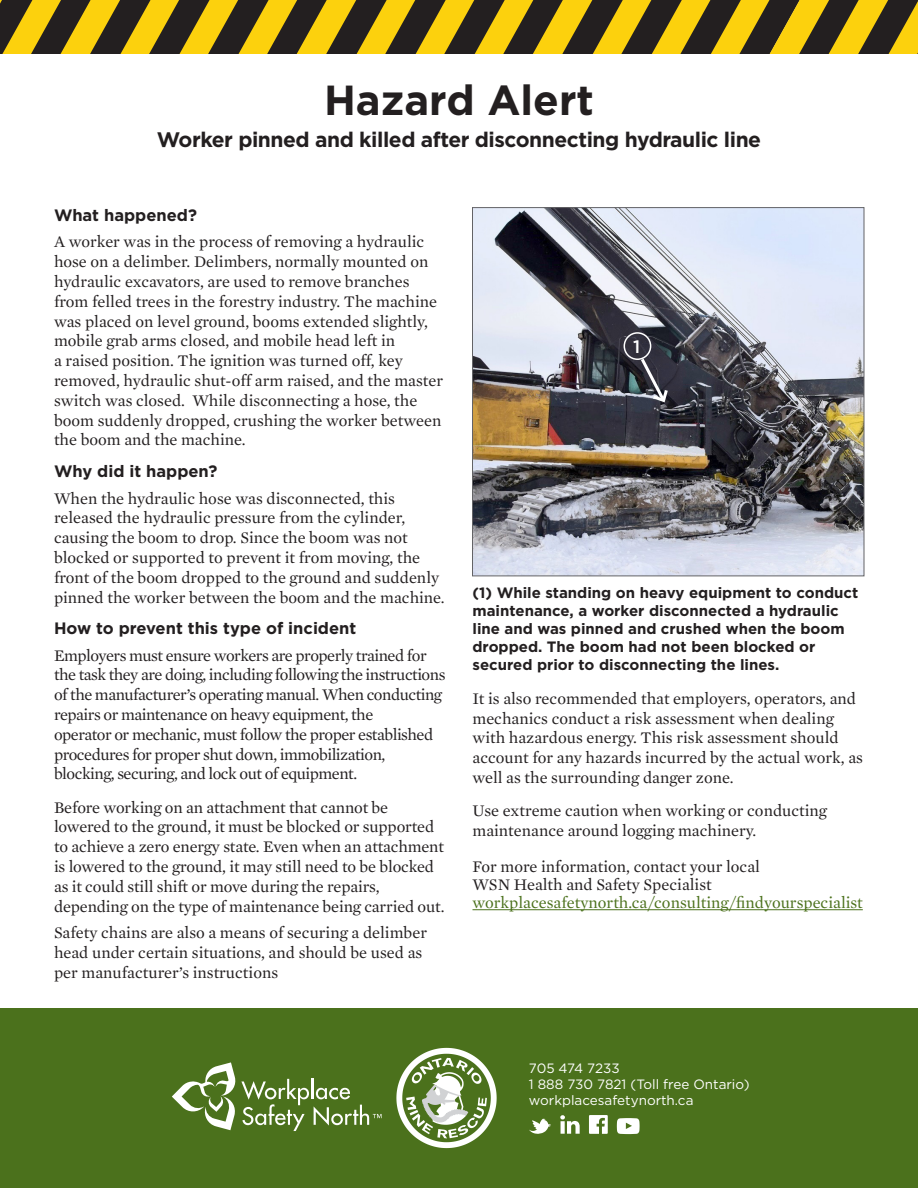
<style>
.page{position:relative;width:918px;height:1188px;background:#fff}
.page>*{position:absolute;margin:0;border:0;box-sizing:border-box;transform-origin:0 0}
.t1{font:700 42px "Gotham";color:#231f20}
.t2{font:700 21px "Gotham";letter-spacing:-.02em;color:#231f20}
.t3{font:500 18px "Gotham";color:#fff}
.t4{font:16.5px/19.8px "Mercury Text G1";color:#231f20}
.t5{font:16.5px/19.8px "Mercury Text G1";letter-spacing:-.03em;color:#231f20}
.t6{font:700 16.5px "Gotham";color:#231f20}
.t7{font:700 15px/18px "Gotham";color:#231f20}
.t8{font:13.5px "Gotham";color:#fff}
.s1{color:#4b711c}
</style>
<div class="page">
<svg style="left:0;top:0;width:918px;height:54px;background:#8c7516"></svg>
<hr style="left:472px;top:909px;width:391px;height:1px;background:#4b711c">
<img style="left:474px;top:209px;width:388px;height:365px">
<div style="left:472px;top:207px;width:392px;height:369px;border:1px solid #636366"></div>
<svg style="left:638px;top:355px;width:32px;height:49px;background:#4f505a"></svg>
<div style="left:624px;top:332px;width:27px;height:28px;border:2px solid #fff;border-radius:50%"></div>
<div style="left:0;top:1009px;width:918px;height:179px;background:#4b711c"></div>
<svg style="left:172px;top:1062px;width:210px;height:69px"></svg>
<svg style="left:560px;top:1115px;width:20px;height:19px"></svg>
<svg style="left:529px;top:1118px;width:22px;height:16px"></svg>
<svg style="left:617px;top:1118px;width:23px;height:16px"></svg>
<svg style="left:589px;top:1115px;width:19px;height:19px"></svg>
<svg style="left:396px;top:1048px;width:101px;height:100px"></svg>
<p class="t1" style="left:324px;top:74px;width:271px">Hazard Alert</p>
<p class="t2" style="left:157px;top:126px;width:606px">Worker pinned and killed after disconnecting hydraulic line</p>
<p class="t6" style="left:54px;top:205px;width:145px">What happened?</p>
<p class="t4" style="left:54px;top:232px;width:391px">A worker was in the process of removing a hydraulic hose on a delimber. Delimbers, normally mounted on hydraulic excavators, are used to remove branches from felled trees in the forestry industry. The machine was placed on level ground, booms extended slightly, mobile grab arms closed, and mobile head left in<br>a raised position. The ignition was turned off, key removed, hydraulic shut-off arm raised, and the master switch was closed. While disconnecting a hose, the boom suddenly dropped, crushing the worker between the boom and the machine.</p>
<p class="t6" style="left:54px;top:461px;width:165px">Why did it happen?</p>
<p class="t4" style="left:54px;top:488px;width:392px">When the hydraulic hose was disconnected, this released the hydraulic pressure from the cylinder, causing the boom to drop. Since the boom was not blocked or supported to prevent it from moving, the front of the boom dropped to the ground and suddenly pinned the worker between the boom and the machine.</p>
<p class="t6" style="left:54px;top:618px;width:304px">How to prevent this type of incident</p>
<p class="t5" style="left:54px;top:645px;width:393px">Employers must ensure workers are properly trained for the task they are doing, including following the instructions of the manufacturer’s operating manual. When conducting repairs or maintenance on heavy equipment, the<br>operator or mechanic, must follow the proper established procedures for proper shut down, immobilization, blocking, securing, and lock out of equipment.</p>
<p class="t4" style="left:54px;top:797px;width:392px">Before working on an attachment that cannot be lowered to the ground, it must be blocked or supported to achieve a zero energy state. Even when an attachment is lowered to the ground, it may still need to be blocked as it could still shift or move during the repairs, depending on the type of maintenance being carried out.</p>
<p class="t4" style="left:54px;top:922px;width:375px">Safety chains are also a means of securing a delimber head under certain situations, and should be used as per manufacturer’s instructions</p>
<p class="t3" style="left:633px;top:336px;width:9px">1</p>
<p class="t7" style="left:472px;top:584px;width:387px">(1) While standing on heavy equipment to conduct maintenance, a worker disconnected a hydraulic line and was pinned and crushed when the boom dropped. The boom had not been blocked or secured prior to disconnecting the lines.</p>
<p class="t4" style="left:472px;top:688px;width:392px">It is also recommended that employers, operators, and mechanics conduct a risk assessment when dealing with hazardous energy. This risk assessment should account for any hazards incurred by the actual work, as well as the surrounding danger zone.</p>
<p class="t4" style="left:472px;top:800px;width:356px">Use extreme caution when working or conducting maintenance around logging machinery.</p>
<p class="t4" style="left:472px;top:857px;width:392px;line-height:18px">For more information, contact your local<br>WSN Health and Safety Specialist <span class="s1">workplacesafetynorth.ca/consulting/findyourspecialist</span></p>
<p class="t8" style="left:529px;top:1060px;width:92px">705 474 7233</p>
<p class="t8" style="left:529px;top:1076px;width:222px">1 888 730 7821 (Toll free Ontario)</p>
<p class="t8" style="left:529px;top:1092px;width:166px">workplacesafetynorth.ca</p>
</div>
